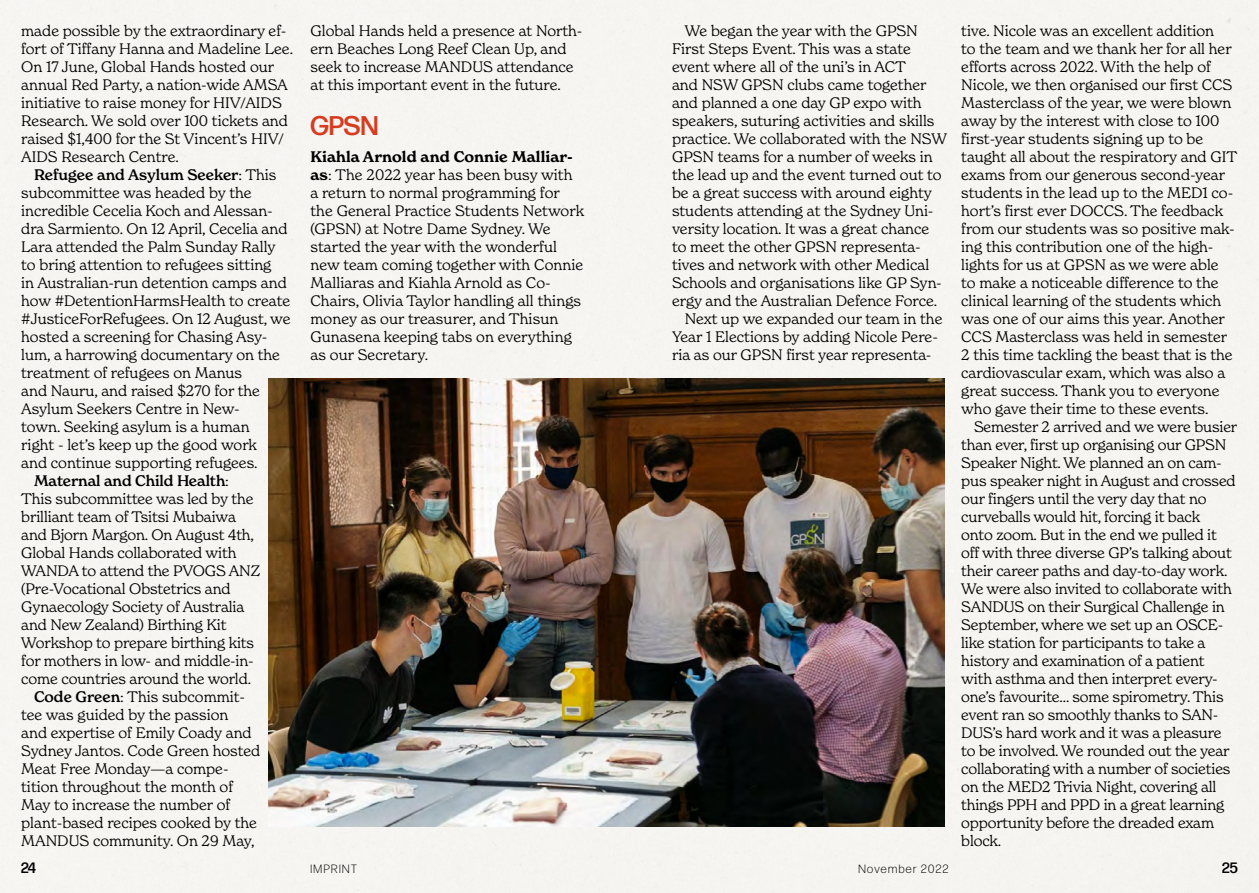
<style>
.page{position:relative;width:1259px;height:893px;background:#fff}
.page>*{position:absolute;margin:0;border:0;box-sizing:border-box;transform-origin:0 0}
.t1{font:500 27px "Forma DJR Display";color:#d94526}
.t2{font:300 15px/18px "New Spirit";color:#000}
.t3{font:500 15px "New Spirit";letter-spacing:-.005em;color:#000}
.t4{font:500 15px "Forma DJR Display";color:#000}
.t5{font:300 12px "Forma DJR Display";letter-spacing:.12em;color:#000}
.s1{font-weight:300}
.s2{font-weight:500}
.s3{font-weight:600}
</style>
<div class="page">
<img style="left:0;top:0;width:1259px;height:893px">
<p class="t2" style="left:21px;top:21px;width:273px">made possible by the extraordinary ef&shy;fort of Tiffany Hanna and Madeline Lee.<br>On 17 June, Global Hands hosted our annual Red Party, a nation-wide AMSA initiative to raise money for HIV/AIDS Research. We sold over 100 tickets and raised $1,400 for the St Vincent’s HIV/ AIDS Research Centre.</p>
<p class="t3" style="left:34px;top:165px;width:244px">Refugee and Asylum Seeker<span class="s1">: This</span></p>
<p class="t2" style="left:21px;top:183px;width:232px">subcommittee was headed by the</p>
<p class="t2" style="left:21px;top:201px;width:253px">incredible Cecelia Koch and Alessan-</p>
<p class="t2" style="left:21px;top:219px;width:268px">dra Sarmiento. On 12 April, Cecelia and</p>
<p class="t2" style="left:21px;top:237px;width:256px">Lara attended the Palm Sunday Rally</p>
<p class="t2" style="left:21px;top:255px;width:252px">to bring attention to refugees sitting</p>
<p class="t2" style="left:21px;top:273px;width:267px">in Australian-run detention camps and</p>
<p class="t2" style="left:21px;top:291px;width:270px">how #DetentionHarmsHealth to create</p>
<p class="t2" style="left:21px;top:309px;width:271px">#JusticeForRefugees. On 12 August, we</p>
<p class="t2" style="left:21px;top:327px;width:248px">hosted a screening for Chasing Asy-</p>
<p class="t2" style="left:21px;top:345px;width:260px">lum, a harrowing documentary on the</p>
<p class="t2" style="left:21px;top:363px;width:222px">treatment of refugees on Manus</p>
<p class="t2" style="left:21px;top:381px;width:240px">and Nauru, and raised $270 for the</p>
<p class="t2" style="left:21px;top:399px;width:220px">Asylum Seekers Centre in New-</p>
<p class="t2" style="left:21px;top:417px;width:230px">town. Seeking asylum is a human</p>
<p class="t2" style="left:21px;top:435px;width:237px">right - let’s keep up the good work</p>
<p class="t2" style="left:21px;top:453px;width:238px">and continue supporting refugees.</p>
<p class="t3" style="left:34px;top:471px;width:196px">Maternal and Child Health<span class="s1">:</span></p>
<p class="t2" style="left:21px;top:489px;width:234px">This subcommittee was led by the</p>
<p class="t2" style="left:21px;top:507px;width:216px">brilliant team of Tsitsi Mubaiwa</p>
<p class="t2" style="left:21px;top:525px;width:234px">and Bjorn Margon. On August 4th,</p>
<p class="t2" style="left:21px;top:543px;width:217px">Global Hands collaborated with</p>
<p class="t2" style="left:21px;top:561px;width:240px">WANDA to attend the PVOGS ANZ</p>
<p class="t2" style="left:21px;top:579px;width:211px">(Pre-Vocational Obstetrics and</p>
<p class="t2" style="left:21px;top:597px;width:225px">Gynaecology Society of Australia</p>
<p class="t2" style="left:21px;top:615px;width:207px">and New Zealand) Birthing Kit</p>
<p class="t2" style="left:21px;top:633px;width:234px">Workshop to prepare birthing kits</p>
<p class="t2" style="left:21px;top:651px;width:234px">for mothers in low- and middle-in-</p>
<p class="t2" style="left:21px;top:669px;width:231px">come countries around the world.</p>
<p class="t2" style="left:34px;top:687px;width:213px"><span class="s2">Code Green</span>: This subcommit-</p>
<p class="t2" style="left:21px;top:705px;width:209px">tee was guided by the passion</p>
<p class="t2" style="left:21px;top:723px;width:232px">and expertise of Emily Coady and</p>
<p class="t2" style="left:21px;top:741px;width:241px">Sydney Jantos. Code Green hosted</p>
<p class="t2" style="left:21px;top:759px;width:209px">Meat Free Monday—a compe-</p>
<p class="t2" style="left:21px;top:777px;width:213px">tition throughout the month of</p>
<p class="t2" style="left:21px;top:795px;width:210px">May to increase the number of</p>
<p class="t2" style="left:21px;top:813px;width:237px">plant-based recipes cooked by the</p>
<p class="t2" style="left:21px;top:831px;width:235px">MANDUS community. On 29 May,</p>
<p class="t2" style="left:310px;top:21px;width:273px">Global Hands held a presence at North&shy;ern Beaches Long Reef Clean Up, and seek to increase MANDUS attendance at this important event in the future.</p>
<h1 class="t1" style="left:310px;top:109px;width:69px">GPSN</h1>
<p class="t2" style="left:310px;top:147px;width:275px"><span class="s3">Kiahla Arnold and Connie Malliar&shy;as</span>: The 2022 year has been busy with<br>a return to normal programming for the General Practice Students Network (GPSN) at Notre Dame Sydney. We started the year with the wonderful new team coming together with Connie Malliaras and Kiahla Arnold as Co-Chairs, Olivia Taylor handling all things money as our treasurer, and Thisun Gunasena keeping tabs on everything as our Secretary.</p>
<p class="t4" style="left:21px;top:858px;width:16px">24</p>
<p class="t5" style="left:310px;top:862px;width:48px">IMPRINT</p>
<p class="t2" style="left:685px;top:21px;width:235px">We began the year with the GPSN</p>
<p class="t2" style="left:672px;top:39px;width:240px">First Steps Event. This was a state</p>
<p class="t2" style="left:672px;top:57px;width:235px">event where all of the uni’s in ACT</p>
<p class="t2" style="left:672px;top:75px;width:256px">and NSW GPSN clubs came together</p>
<p class="t2" style="left:672px;top:93px;width:251px">and planned a one day GP expo with</p>
<p class="t2" style="left:672px;top:111px;width:264px">speakers, suturing activities and skills</p>
<p class="t2" style="left:672px;top:129px;width:276px">practice. We collaborated with the NSW</p>
<p class="t2" style="left:672px;top:147px;width:262px">GPSN teams for a number of weeks in</p>
<p class="t2" style="left:672px;top:165px;width:271px">the lead up and the event turned out to</p>
<p class="t2" style="left:672px;top:183px;width:261px">be a great success with around eighty</p>
<p class="t2" style="left:672px;top:201px;width:263px">students attending at the Sydney Uni-</p>
<p class="t2" style="left:672px;top:219px;width:259px">versity location. It was a great chance</p>
<p class="t2" style="left:672px;top:237px;width:250px">to meet the other GPSN representa-</p>
<p class="t2" style="left:672px;top:255px;width:259px">tives and network with other Medical</p>
<p class="t2" style="left:672px;top:273px;width:271px">Schools and organisations like GP Syn-</p>
<p class="t2" style="left:672px;top:291px;width:267px">ergy and the Australian Defence Force.</p>
<p class="t2" style="left:685px;top:309px;width:259px">Next up we expanded our team in the</p>
<p class="t2" style="left:672px;top:327px;width:267px">Year 1 Elections by adding Nicole Pere-</p>
<p class="t2" style="left:672px;top:345px;width:261px">ria as our GPSN first year representa-</p>
<p class="t2" style="left:961px;top:21px;width:277px">tive. Nicole was an excellent addition<br>to the team and we thank her for all her efforts across 2022. With the help of Nicole, we then organised our first CCS Masterclass of the year, we were blown away by the interest with close to 100 first-year students signing up to be taught all about the respiratory and GIT exams from our generous second-year students in the lead up to the MED1 co&shy;hort’s first ever DOCCS. The feedback from our students was so positive mak&shy;ing this contribution one of the high&shy;lights for us at GPSN as we were able<br>to make a noticeable difference to the clinical learning of the students which was one of our aims this year. Another CCS Masterclass was held in semester 2 this time tackling the beast that is the cardiovascular exam, which was also a great success. Thank you to everyone who gave their time to these events.</p>
<p class="t2" style="left:961px;top:417px;width:278px;text-indent:13px">Semester 2 arrived and we were busier than ever, first up organising our GPSN Speaker Night. We planned an on cam&shy;pus speaker night in August and crossed our fingers until the very day that no curveballs would hit, forcing it back<br>onto zoom. But in the end we pulled it off with three diverse GP’s talking about their career paths and day-to-day work.<br>We were also invited to collaborate with SANDUS on their Surgical Challenge in September, where we set up an OSCE&shy;like station for participants to take a history and examination of a patient with asthma and then interpret every&shy;one’s favourite… some spirometry. This event ran so smoothly thanks to SAN-DUS’s hard work and it was a pleasure to be involved. We rounded out the year collaborating with a number of societies on the MED2 Trivia Night, covering all things PPH and PPD in a great learning opportunity before the dreaded exam block.</p>
<p class="t5" style="left:858px;top:862px;width:91px">November 2022</p>
<p class="t4" style="left:1222px;top:858px;width:17px">25</p>
</div>
